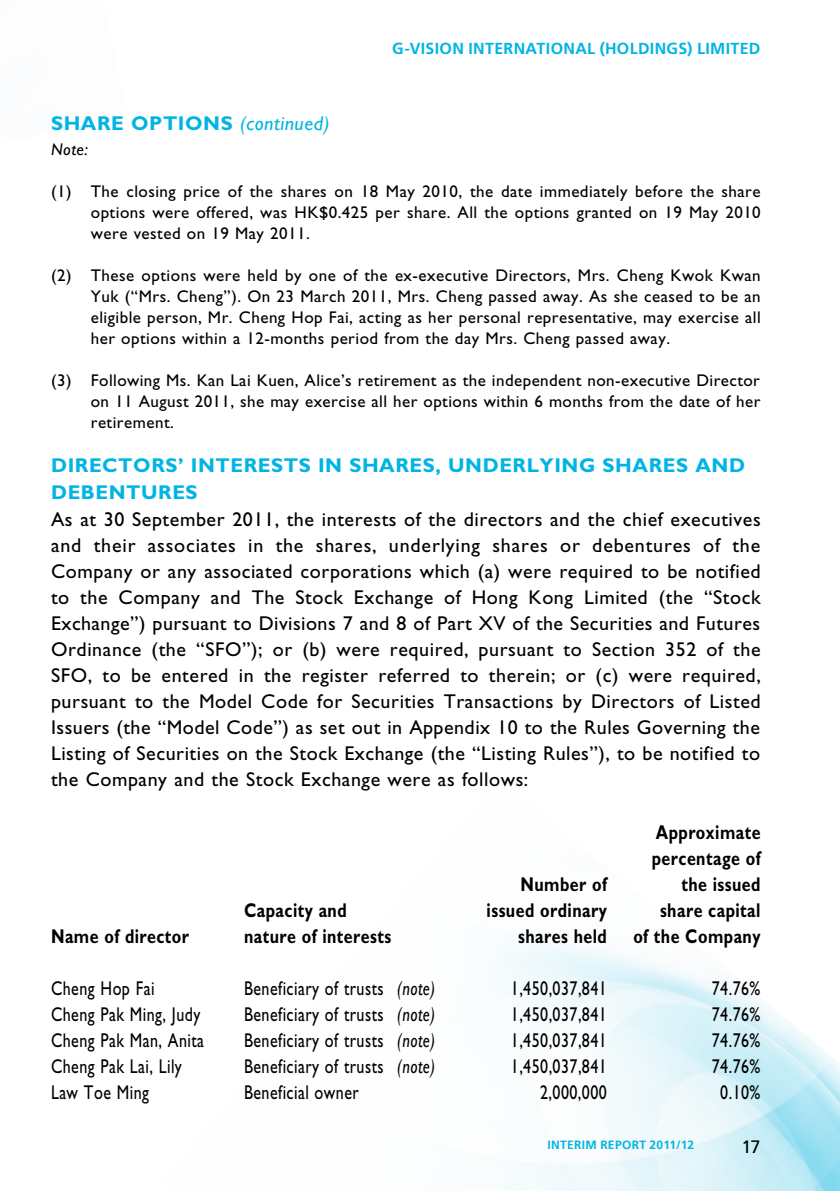
<style>
.page{position:relative;width:840px;height:1191px;background:#fff}
.page>*{position:absolute;margin:0;border:0;box-sizing:border-box;transform-origin:0 0}
.t1{font:20px/26px "Gill Sans Std";letter-spacing:.03em;color:#000;text-align:justify}
.t2{font:20px "Gill Sans Std";letter-spacing:.03em;color:#000;scale:.8 1}
.t3{font:700 20px/26px "Gill Sans Std";letter-spacing:.03em;color:#000;scale:.8 1}
.t4{font:700 20px/27px "Gill Sans Std";letter-spacing:.03em;color:#00b4e3}
.t5{font:18px "Frutiger LT Std";color:#000}
.t6{font:17px/21px "Gill Sans Std";letter-spacing:.03em;color:#000;text-align:justify}
.t7{font:italic 17px "Gill Sans Std";color:#000}
.t8{font:700 16px "Frutiger LT Std";letter-spacing:.02em;color:#00b4e3}
.t9{font:700 12px "Frutiger LT Std";letter-spacing:.03em;color:#00b4e3}
.s1{font-weight:400;font-style:italic}
.s2{font-style:italic}
</style>
<div class="page">
<p class="t8" style="left:392px;top:39px;width:369px">G-VISION INTERNATIONAL (HOLDINGS) LIMITED</p>
<p class="t4" style="left:51px;top:110px;width:280px">SHARE OPTIONS <span class="s1">(continued)</span></p>
<p class="t7" style="left:51px;top:139px;width:38px">Note:</p>
<p class="t6" style="left:91px;top:180px;width:671px;text-indent:-40px">(1) The closing price of the shares on 18 May 2010, the date immediately before the share options were offered, was HK$0.425 per share. All the options granted on 19 May 2010 were vested on 19 May 2011.</p>
<p class="t6" style="left:91px;top:264px;width:671px;text-indent:-40px">(2) These options were held by one of the ex-executive Directors, Mrs. Cheng Kwok Kwan Yuk (“Mrs. Cheng”). On 23 March 2011, Mrs. Cheng passed away. As she ceased to be an eligible person, Mr. Cheng Hop Fai, acting as her personal representative, may exercise all her options within a 12-months period from the day Mrs. Cheng passed away.</p>
<p class="t6" style="left:91px;top:369px;width:671px;text-indent:-40px">(3) Following Ms. Kan Lai Kuen, Alice’s retirement as the independent non-executive Director on 11 August 2011, she may exercise all her options within 6 months from the date of her retirement.</p>
<p class="t4" style="left:51px;top:452px;width:695px">DIRECTORS’ INTERESTS IN SHARES, UNDERLYING SHARES AND<br>DEBENTURES</p>
<p class="t1" style="left:51px;top:506px;width:710px">As at 30 September 2011, the interests of the directors and the chief executives and their associates in the shares, underlying shares or debentures of the Company or any associated corporations which (a) were required to be notified to the Company and The Stock Exchange of Hong Kong Limited (the “Stock Exchange”) pursuant to Divisions 7 and 8 of Part XV of the Securities and Futures Ordinance (the “SFO”); or (b) were required, pursuant to Section 352 of the SFO, to be entered in the register referred to therein; or (c) were required, pursuant to the Model Code for Securities Transactions by Directors of Listed Issuers (the “Model Code”) as set out in Appendix 10 to the Rules Governing the Listing of Securities on the Stock Exchange (the “Listing Rules”), to be notified to the Company and the Stock Exchange were as follows:</p>
<p class="t3" style="left:651px;top:819px;width:137px">Approximate percentage of</p>
<p class="t3" style="left:520px;top:871px;width:109px">Number of</p>
<p class="t3" style="left:681px;top:871px;width:100px">the issued</p>
<p class="t3" style="left:244px;top:897px;width:130px">Capacity and</p>
<p class="t3" style="left:486px;top:897px;width:152px">issued ordinary</p>
<p class="t3" style="left:659px;top:897px;width:127px">share capital</p>
<p class="t3" style="left:51px;top:923px;width:174px">Name of director</p>
<p class="t3" style="left:244px;top:923px;width:185px">nature of interests</p>
<p class="t3" style="left:518px;top:923px;width:112px">shares held</p>
<p class="t3" style="left:633px;top:923px;width:160px">of the Company</p>
<p class="t2" style="left:51px;top:977px;width:131px">Cheng Hop Fai</p>
<p class="t2" style="left:244px;top:977px;width:240px">Beneficiary of trusts <span class="s2">(note)</span></p>
<p class="t2" style="left:510px;top:977px;width:121px">1,450,037,841</p>
<p class="t2" style="left:711px;top:977px;width:62px">74.76%</p>
<p class="t2" style="left:51px;top:1003px;width:188px">Cheng Pak Ming, Judy</p>
<p class="t2" style="left:244px;top:1003px;width:240px">Beneficiary of trusts <span class="s2">(note)</span></p>
<p class="t2" style="left:510px;top:1003px;width:121px">1,450,037,841</p>
<p class="t2" style="left:711px;top:1003px;width:62px">74.76%</p>
<p class="t2" style="left:51px;top:1029px;width:193px">Cheng Pak Man, Anita</p>
<p class="t2" style="left:244px;top:1029px;width:240px">Beneficiary of trusts <span class="s2">(note)</span></p>
<p class="t2" style="left:510px;top:1029px;width:121px">1,450,037,841</p>
<p class="t2" style="left:711px;top:1029px;width:62px">74.76%</p>
<p class="t2" style="left:51px;top:1055px;width:165px">Cheng Pak Lai, Lily</p>
<p class="t2" style="left:244px;top:1055px;width:240px">Beneficiary of trusts <span class="s2">(note)</span></p>
<p class="t2" style="left:510px;top:1055px;width:121px">1,450,037,841</p>
<p class="t2" style="left:711px;top:1055px;width:62px">74.76%</p>
<p class="t2" style="left:51px;top:1081px;width:124px">Law Toe Ming</p>
<p class="t2" style="left:244px;top:1081px;width:145px">Beneficial owner</p>
<p class="t2" style="left:540px;top:1081px;width:85px">2,000,000</p>
<p class="t2" style="left:720px;top:1081px;width:52px">0.10%</p>
<p class="t9" style="left:547px;top:1137px;width:148px">INTERIM REPORT 2011/12</p>
<p class="t5" style="left:741px;top:1136px;width:21px">17</p>
</div>
